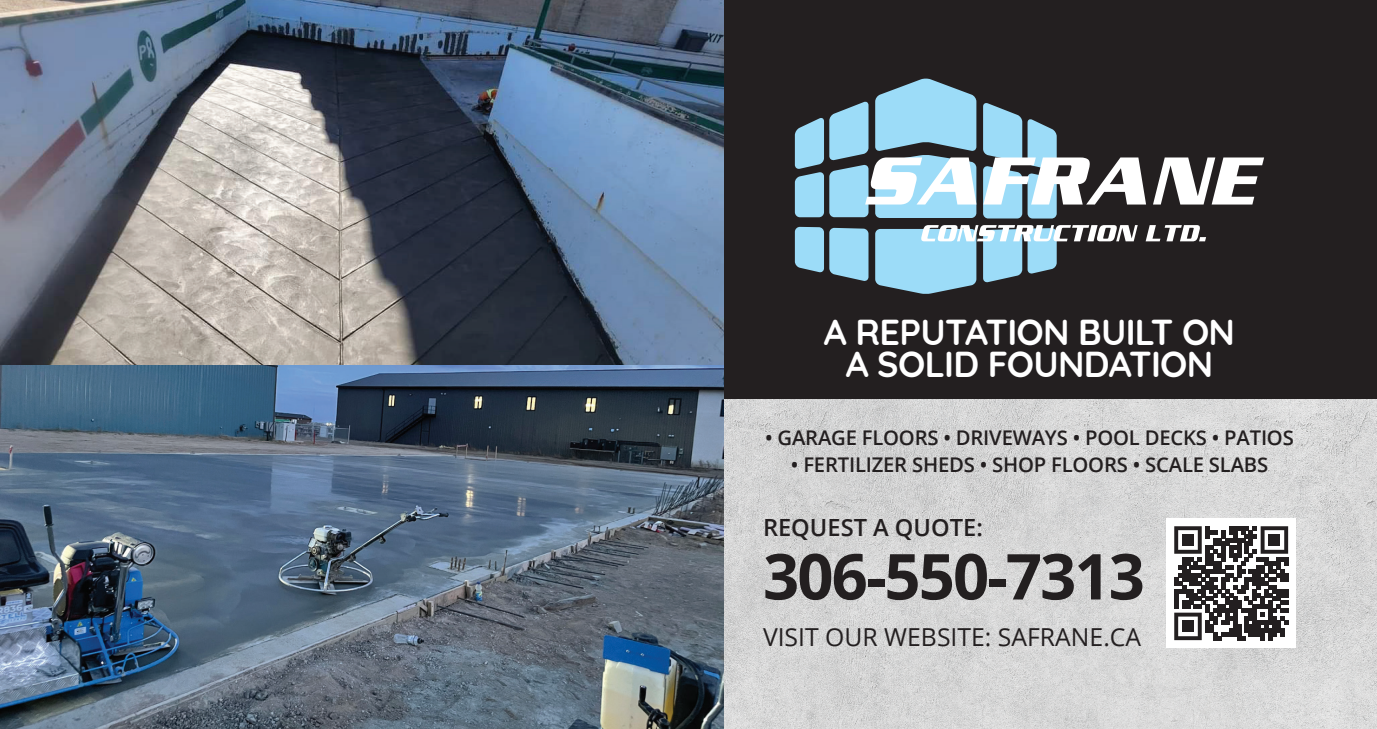
<style>
.page{position:relative;width:1377px;height:729px;background:#fff}
.page>*{position:absolute;margin:0;border:0;box-sizing:border-box;transform-origin:0 0}
.t1{font:700 63.45px "Open Sans";letter-spacing:-.03em;color:#231f20}
.t2{font:700 36px/31.5px "Quicksand";letter-spacing:-.02em;color:#fff;text-align:center}
.t3{font:24.75px "Open Sans";color:#231f20}
.t4{font:600 23.62px "Open Sans";color:#231f20}
.t5{font:600 20.25px "Open Sans";letter-spacing:-.01em;color:#231f20}
</style>
<div class="page">
<img style="left:723px;top:399px;width:654px;height:330px">
<div style="left:723px;top:0;width:654px;height:399px;background:#231f20"></div>
<img style="left:0;top:0;width:723px;height:729px">
<svg style="left:795px;top:227px;width:74px;height:54px"></svg>
<svg style="left:795px;top:78px;width:181px;height:140px"></svg>
<svg style="left:983px;top:103px;width:163px;height:116px"></svg>
<svg style="left:1153px;top:157px;width:111px;height:48px"></svg>
<svg style="left:875px;top:225px;width:263px;height:69px"></svg>
<svg style="left:1146px;top:225px;width:60px;height:16px"></svg>
<svg style="left:1166px;top:518px;width:130px;height:130px"></svg>
<svg style="left:1174px;top:526px;width:28px;height:28px"></svg>
<div style="left:1182px;top:534px;width:12px;height:12px;background:#231f20"></div>
<svg style="left:1261px;top:526px;width:27px;height:28px"></svg>
<div style="left:1269px;top:534px;width:11px;height:12px;background:#231f20"></div>
<svg style="left:1174px;top:613px;width:28px;height:27px"></svg>
<div style="left:1182px;top:621px;width:12px;height:11px;background:#231f20"></div>
<h2 class="t2" style="left:824px;top:314px;width:413px">A REPUTATION BUILT ON<br>A SOLID FOUNDATION</h2>
<p class="t5" style="left:765px;top:424px;width:530px">• GARAGE FLOORS • DRIVEWAYS • POOL DECKS • PATIOS</p>
<p class="t5" style="left:791px;top:451px;width:479px">• FERTILIZER SHEDS • SHOP FLOORS • SCALE SLABS</p>
<p class="t4" style="left:763px;top:512px;width:221px">REQUEST A QUOTE:</p>
<h1 class="t1" style="left:763px;top:532px;width:383px">306-550-7313</h1>
<p class="t3" style="left:763px;top:620px;width:380px">VISIT OUR WEBSITE: SAFRANE.CA</p>
</div>
